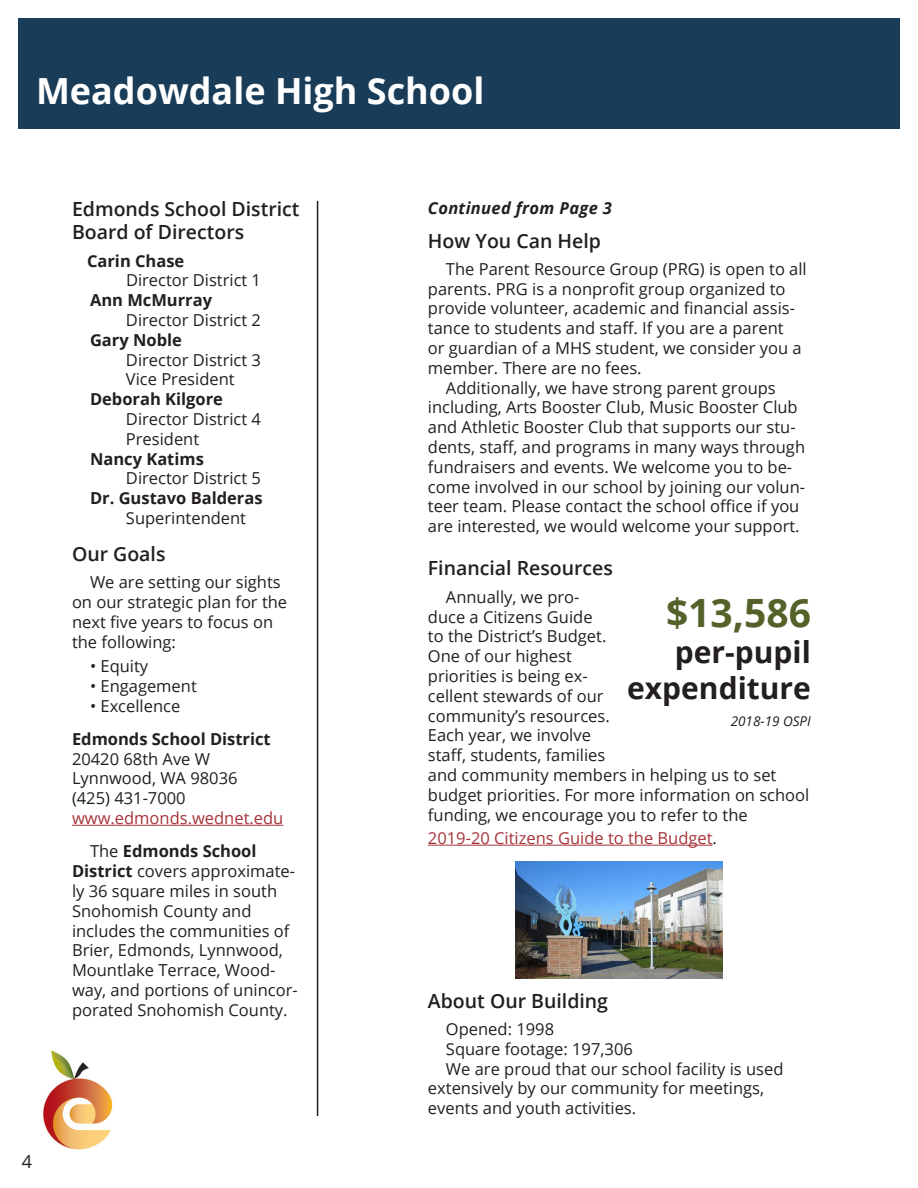
<style>
.page{position:relative;width:918px;height:1188px;background:#fff}
.page>*{position:absolute;margin:0;border:0;box-sizing:border-box;transform-origin:0 0}
.t1{font:700 39px "Open Sans";color:#54622a}
.t2{font:700 36px "Open Sans";color:#fff}
.t3{font:700 30px "Open Sans";color:#231f20}
.Subhead{font:600 19.5px "Open Sans";color:#231f20}
.t4{font:18px "Open Sans";color:#231f20}
.t5{font:16.5px/19.8px "Open Sans";color:#231f20}
.t6{font:700 16.5px/19.8px "Open Sans";color:#231f20}
.t7{font:16.5px "Open Sans";color:#a73339}
.t8{font:italic 700 16.5px "Open Sans";letter-spacing:.02em;color:#231f20}
.t9{font:italic 13.5px "Open Sans";color:#231f20}
.s1{font-weight:700}
.s2{font-weight:400}
.s3{color:#231f20}
</style>
<div class="page">
<hr style="left:428px;top:845px;width:285px;height:1px;background:#a73339">
<img style="left:43px;top:1050px;width:70px;height:100px">
<hr style="left:317px;top:201px;width:1px;height:915px;background:#231f20">
<div style="left:18px;top:18px;width:882px;height:111px;background:#193c59"></div>
<img style="left:516px;top:862px;width:207px;height:117px">
<hr style="left:72px;top:825px;width:211px;height:1px;background:#a73339">
<p class="t2" style="left:36px;top:66px;width:450px">Meadowdale High School</p>
<p class="t4" style="left:22px;top:1149px;width:12px">4</p>
<p class="Subhead" style="left:72px;top:195px;width:229px">Edmonds School District</p>
<p class="t8" style="left:428px;top:196px;width:186px">Continued from Page 3</p>
<p class="Subhead" style="left:72px;top:219px;width:174px">Board of Directors</p>
<p class="t6" style="left:87px;top:250px;width:99px">Carin Chase</p>
<p class="t5" style="left:126px;top:270px;width:137px">Director District 1</p>
<p class="t5" style="left:126px;top:290px;width:137px;text-indent:-36px"><span class="s1">Ann McMurray<br></span>Director District 2</p>
<p class="t5" style="left:126px;top:330px;width:137px;text-indent:-36px"><span class="s1">Gary Noble<br></span>Director District 3<br>Vice President</p>
<p class="t5" style="left:126px;top:389px;width:137px;text-indent:-36px"><span class="s1">Deborah Kilgore<br></span>Director District 4<br>President</p>
<p class="t5" style="left:126px;top:448px;width:137px;text-indent:-36px"><span class="s1">Nancy Katims<br></span>Director District 5</p>
<p class="t6" style="left:126px;top:488px;width:138px;text-indent:-36px">Dr. Gustavo Balderas<br><span class="s2">Superintendent</span></p>
<p class="Subhead" style="left:72px;top:540px;width:95px">Our Goals</p>
<p class="t5" style="left:72px;top:572px;width:217px;text-indent:18px">We are setting our sights on our strategic plan for the next five years to focus on the following:</p>
<p class="t5" style="left:90px;top:656px;width:60px">• Equity</p>
<p class="t5" style="left:90px;top:675px;width:108px">• Engagement</p>
<p class="t5" style="left:90px;top:695px;width:92px">• Excellence</p>
<p class="t6" style="left:72px;top:729px;width:200px">Edmonds School District</p>
<p class="t5" style="left:72px;top:748px;width:140px">20420 68th Ave W</p>
<p class="t5" style="left:72px;top:768px;width:167px">Lynnwood, WA 98036</p>
<p class="t5" style="left:72px;top:788px;width:115px">(425) 431-7000</p>
<p class="t7" style="left:72px;top:807px;width:213px">www.edmonds.wednet.edu</p>
<p class="t5" style="left:72px;top:841px;width:227px;text-indent:18px">The <span class="s1">Edmonds School<br>District</span> covers approximate&shy;ly 36 square miles in south<br>Snohomish County and includes the communities of<br>Brier, Edmonds, Lynnwood,<br>Mountlake Terrace, Wood&shy;way, and portions of unincor&shy;porated Snohomish County.</p>
<p class="Subhead" style="left:428px;top:227px;width:175px">How You Can Help</p>
<p class="t5" style="left:428px;top:259px;width:380px;text-indent:18px">The Parent Resource Group (PRG) is open to all parents. PRG is a nonprofit group organized to provide volunteer, academic and financial assis&shy;tance to students and staff. If you are a parent<br>or guardian of a MHS student, we consider you a member. There are no fees.</p>
<p class="t5" style="left:428px;top:377px;width:379px;text-indent:18px">Additionally, we have strong parent groups including, Arts Booster Club, Music Booster Club and Athletic Booster Club that supports our stu&shy;dents, staff, and programs in many ways through fundraisers and events. We welcome you to be&shy;come involved in our school by joining our volun&shy;teer team. Please contact the school office if you are interested, we would welcome your support.</p>
<p class="Subhead" style="left:428px;top:555px;width:187px">Financial Resources</p>
<p class="t5" style="left:428px;top:586px;width:383px;text-indent:18px">Annually, we pro-<br>duce a Citizens Guide<br>to the District’s Budget.<br>One of our highest<br>priorities is being ex-<br>cellent stewards of our<br>community’s resources.<br>Each year, we involve<br>staff, students, families<br>and community members in helping us to set budget priorities. For more information on school funding, we encourage you to refer to the</p>
<p class="t7" style="left:428px;top:827px;width:291px">2019-20 Citizens Guide to the Budget<span class="s3">.</span></p>
<p class="t1" style="left:666px;top:585px;width:146px">$13,586</p>
<p class="t3" style="left:675px;top:631px;width:137px">per-pupil</p>
<p class="t3" style="left:627px;top:667px;width:185px">expenditure</p>
<p class="t9" style="left:731px;top:712px;width:82px">2018-19 OSPI</p>
<p class="Subhead" style="left:428px;top:987px;width:182px">About Our Building</p>
<p class="t5" style="left:446px;top:1019px;width:110px">Opened: 1998</p>
<p class="t5" style="left:446px;top:1039px;width:188px">Square footage: 197,306</p>
<p class="t5" style="left:428px;top:1058px;width:357px;text-indent:18px">We are proud that our school facility is used extensively by our community for meetings, events and youth activities.</p>
</div>
